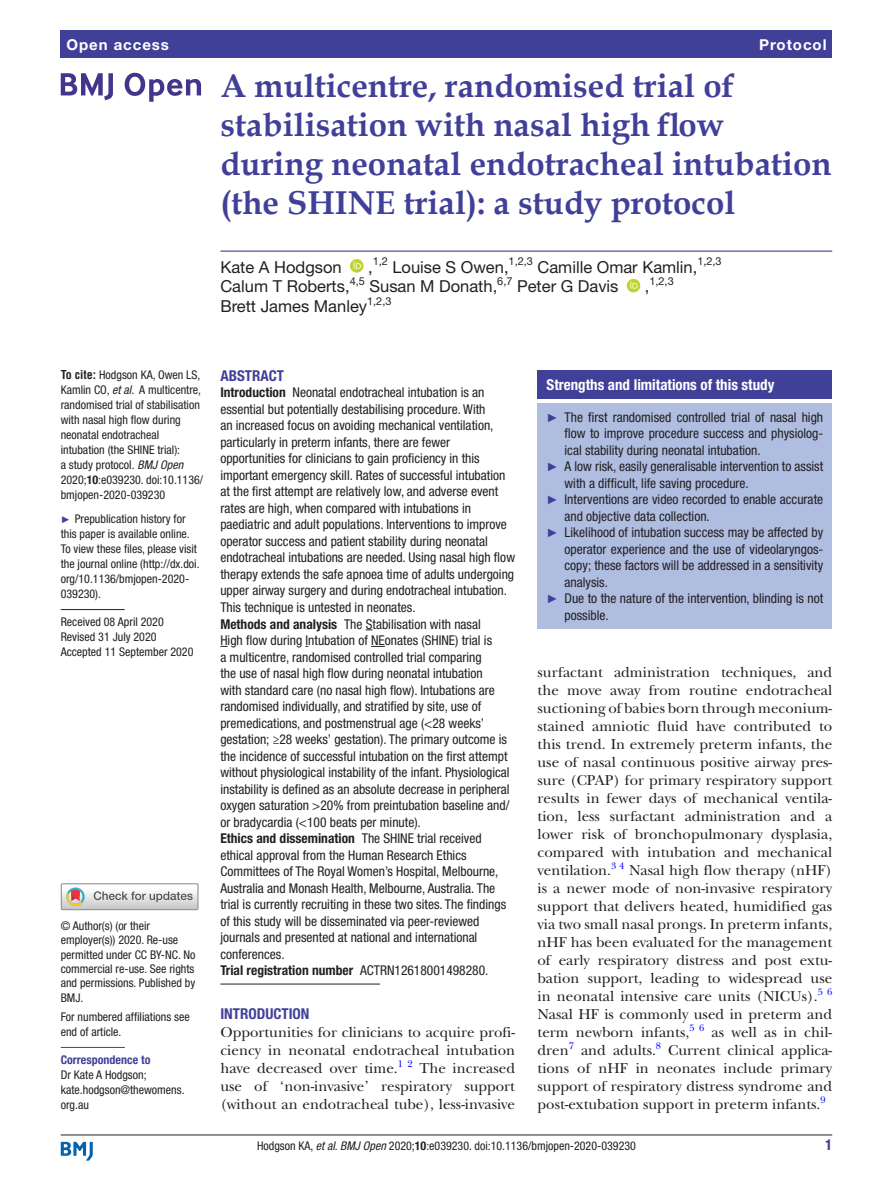
<style>
.page{position:relative;width:893px;height:1191px;background:#fff}
.page>*{position:absolute;margin:0;border:0;box-sizing:border-box;transform-origin:0 0}
.t1{font:700 33px/39px "Book Antiqua";color:#414099}
.t2{font:16.5px "Helvetica Neue LT Std";color:#231f20}
.t3{font:15px/18px "New Baskerville";color:#231f20;text-align:justify}
.t4{font:700 condensed 15px "Helvetica Neue LT Std";color:#fff}
.t5{font:700 condensed 15px "Helvetica Neue LT Std";color:#414099}
.t6{font:700 15px "Helvetica Neue LT Std";letter-spacing:.065em;color:#fff}
.t7{font:condensed 13.5px/16.5px "Helvetica Neue LT Std";color:#231f20}
.t8{font:condensed 12px/15px "Helvetica Neue LT Std";color:#231f20}
.t9{font:700 condensed 12px "Helvetica Neue LT Std";color:#414099}
.t10{font:10.95px "Helvetica Neue LT Std";color:#231f20}
.t11{font:9.9px "New Baskerville";color:#00f}
.s1{font-family:"Helvetica LT Std";font-weight:700}
.s2{font-style:italic}
.s3{font-weight:700}
.s4{font-family:"Arial";font-stretch:normal;font-size:9.75px;color:#414099}
.s5{font-family:"Arial";font-stretch:normal;font-size:12px;color:#414099}
</style>
<div class="page">
<hr style="left:61px;top:1134px;width:771px;height:1px;background:#231f20">
<svg style="left:61px;top:1141px;width:32px;height:19px"></svg>
<div style="left:61px;top:31px;width:771px;height:27px;background:#414099"></div>
<hr style="left:220px;top:250px;width:612px;height:2px;background:#414099">
<svg style="left:350px;top:259px;width:13px;height:14px"></svg>
<svg style="left:627px;top:279px;width:13px;height:13px"></svg>
<hr style="left:61px;top:609px;width:64px;height:1px;background:#231f20">
<hr style="left:61px;top:1047px;width:64px;height:1px;background:#414099">
<svg style="left:61px;top:73px;width:52px;height:27px"></svg>
<svg style="left:125px;top:73px;width:76px;height:29px"></svg>
<div style="left:61px;top:883px;width:138px;height:27px;border:1px solid #969090"></div>
<svg style="left:61px;top:883px;width:137px;height:26px"></svg>
<svg style="left:371px;top:646px;width:14px;height:1px"></svg>
<hr style="left:220px;top:983px;width:160px;height:1px;background:#231f20">
<div style="left:538px;top:370px;width:294px;height:29px;background:#414099"></div>
<div style="left:538px;top:403px;width:294px;height:226px;background:#afbde1"></div>
<p class="t6" style="left:66px;top:35px;width:104px">Open access</p>
<p class="t6" style="left:759px;top:35px;width:69px">Protocol</p>
<h1 class="t1" style="left:220px;top:66px;width:613px">A multicentre, randomised trial of stabilisation with nasal high flow during neonatal endotracheal intubation (the SHINE trial): a study protocol</h1>
<p class="t2" style="left:220px;top:257px;width:123px">Kate A Hodgson</p>
<p class="t2" style="left:368px;top:257px;width:6px">,</p>
<p class="t10" style="left:373px;top:255px;width:17px">1,2</p>
<p class="t2" style="left:392px;top:257px;width:118px">Louise S Owen,</p>
<p class="t10" style="left:509px;top:255px;width:26px">1,2,3</p>
<p class="t2" style="left:537px;top:257px;width:161px">Camille Omar Kamlin,</p>
<p class="t10" style="left:697px;top:255px;width:26px">1,2,3</p>
<p class="t2" style="left:220px;top:277px;width:131px">Calum T Roberts,</p>
<p class="t10" style="left:350px;top:274px;width:17px">4,5</p>
<p class="t2" style="left:369px;top:277px;width:129px">Susan M Donath,</p>
<p class="t10" style="left:497px;top:274px;width:17px">6,7</p>
<p class="t2" style="left:517px;top:277px;width:103px">Peter G Davis</p>
<p class="t10" style="left:649px;top:274px;width:26px">1,2,3</p>
<p class="t2" style="left:645px;top:277px;width:6px">,</p>
<p class="t2" style="left:220px;top:296px;width:148px">Brett James Manley</p>
<p class="t10" style="left:367px;top:294px;width:26px">1,2,3</p>
<p class="t8" style="left:61px;top:367px;width:144px"><span class="s1">To cite:</span> Hodgson KA, Owen LS,<br>Kamlin CO, <span class="s2">et al</span>. A multicentre, randomised trial of stabilisation with nasal high flow during neonatal endotracheal intubation (the SHINE trial):<br>a study protocol. <span class="s2">BMJ Open<br></span>2020;<span class="s3">10</span>:e039230. doi:10.1136/ bmjopen-2020-039230</p>
<p class="t8" style="left:61px;top:511px;width:140px"><span class="s4">►</span> Prepublication history for this paper is available online.<br>To view these files, please visit the journal online (http://dx.doi. org/10.1136/bmjopen-2020-<br>039230).</p>
<p class="t8" style="left:61px;top:614px;width:134px">Received 08 April 2020<br>Revised 31 July 2020<br>Accepted 11 September 2020</p>
<p class="t8" style="left:61px;top:918px;width:136px;line-height:14.4px">© Author(s) (or their employer(s)) 2020. Re-use permitted under CC BY-NC. No commercial re-use. See rights and permissions. Published by<br>BMJ.</p>
<p class="t8" style="left:61px;top:1009px;width:130px">For numbered affiliations see end of article.</p>
<p class="t9" style="left:61px;top:1052px;width:91px">Correspondence to</p>
<p class="t8" style="left:61px;top:1067px;width:125px">Dr Kate A Hodgson; kate.hodgson@thewomens. org.au</p>
<p class="t5" style="left:220px;top:366px;width:65px">ABSTRACT</p>
<p class="t7" style="left:220px;top:384px;width:296px"><span class="s3">Introduction</span> Neonatal endotracheal intubation is an essential but potentially destabilising procedure. With<br>an increased focus on avoiding mechanical ventilation, particularly in preterm infants, there are fewer opportunities for clinicians to gain proficiency in this important emergency skill. Rates of successful intubation at the first attempt are relatively low, and adverse event rates are high, when compared with intubations in paediatric and adult populations. Interventions to improve operator success and patient stability during neonatal endotracheal intubations are needed. Using nasal high flow therapy extends the safe apnoea time of adults undergoing upper airway surgery and during endotracheal intubation.<br>This technique is untested in neonates.<br><span class="s3">Methods and analysis</span> The Stabilisation with nasal<br>High flow during Intubation of NEonates (SHINE) trial is<br>a multicentre, randomised controlled trial comparing<br>the use of nasal high flow during neonatal intubation<br>with standard care (no nasal high flow). Intubations are randomised individually, and stratified by site, use of premedications, and postmenstrual age (&lt;28 weeks’ gestation; ≥28 weeks’ gestation). The primary outcome is the incidence of successful intubation on the first attempt without physiological instability of the infant. Physiological instability is defined as an absolute decrease in peripheral oxygen saturation &gt;20% from preintubation baseline and/ or bradycardia (&lt;100 beats per minute).<br><span class="s3">Ethics and dissemination</span> The SHINE trial received ethical approval from the Human Research Ethics Committees of The Royal Women’s Hospital, Melbourne, Australia and Monash Health, Melbourne, Australia. The trial is currently recruiting in these two sites. The findings of this study will be disseminated via peer-reviewed journals and presented at national and international conferences.<br><span class="s3">Trial registration number</span> ACTRN12618001498280.</p>
<p class="t5" style="left:220px;top:1005px;width:91px">INTRODUCTION</p>
<p class="t3" style="left:220px;top:1023px;width:296px">Opportunities for clinicians to acquire profi&shy;ciency in neonatal endotracheal intubation have decreased over time.</p>
<p class="t11" style="left:398px;top:1057px;width:16px">1 2</p>
<p class="t3" style="left:220px;top:1059px;width:296px;text-indent:199px">The increased use of ‘non-invasive’ respiratory support (without an endotracheal tube), less-invasive</p>
<p class="t4" style="left:547px;top:375px;width:229px">Strengths and limitations of this study</p>
<p class="t7" style="left:547px;top:408px;width:278px"><span class="s5">►</span> The first randomised controlled trial of nasal high</p>
<p class="t7" style="left:565px;top:425px;width:260px">flow to improve procedure success and physiolog-</p>
<p class="t7" style="left:565px;top:441px;width:198px">ical stability during neonatal intubation.</p>
<p class="t7" style="left:547px;top:458px;width:278px"><span class="s5">►</span> A low risk, easily generalisable intervention to assist</p>
<p class="t7" style="left:565px;top:474px;width:186px">with a difficult, life saving procedure.</p>
<p class="t7" style="left:547px;top:491px;width:278px"><span class="s5">►</span> Interventions are video recorded to enable accurate</p>
<p class="t7" style="left:565px;top:507px;width:147px">and objective data collection.</p>
<p class="t7" style="left:547px;top:524px;width:278px"><span class="s5">►</span> Likelihood of intubation success may be affected by</p>
<p class="t7" style="left:565px;top:540px;width:260px">operator experience and the use of videolaryngos-</p>
<p class="t7" style="left:565px;top:557px;width:260px">copy; these factors will be addressed in a sensitivity</p>
<p class="t7" style="left:565px;top:573px;width:45px">analysis.</p>
<p class="t7" style="left:547px;top:590px;width:278px"><span class="s5">►</span> Due to the nature of the intervention, blinding is not</p>
<p class="t7" style="left:565px;top:606px;width:46px">possible.</p>
<p class="t3" style="left:538px;top:663px;width:296px">surfactant administration techniques, and the move away from routine endotracheal suctioning of babies born through meconium&shy;stained amniotic fluid have contributed to this trend. In extremely preterm infants, the use of nasal continuous positive airway pres&shy;sure (CPAP) for primary respiratory support results in fewer days of mechanical ventila&shy;tion, less surfactant administration and a lower risk of bronchopulmonary dysplasia, compared with intubation and mechanical ventilation.<sup>3</sup> <sup>4</sup> Nasal high flow therapy (nHF) is a newer mode of non-invasive respiratory support that delivers heated, humidified gas via two small nasal prongs. In preterm infants, nHF has been evaluated for the management of early respiratory distress and post extu&shy;bation support, leading to widespread use in neonatal intensive care units (NICUs).</p>
<p class="t11" style="left:818px;top:985px;width:16px">5 6</p>
<p class="t3" style="left:538px;top:1005px;width:296px">Nasal HF is commonly used in preterm and term newborn infants,</p>
<p class="t11" style="left:689px;top:1021px;width:17px">5 6</p>
<p class="t3" style="left:712px;top:1023px;width:122px">as well as in chil-</p>
<p class="t11" style="left:569px;top:1039px;width:7px">7</p>
<p class="t3" style="left:581px;top:1041px;width:76px">and adults.</p>
<p class="t11" style="left:656px;top:1039px;width:7px">8</p>
<p class="t3" style="left:538px;top:1041px;width:296px;text-indent:131px">Current clinical applica&shy;tions of nHF in neonates include primary support of respiratory distress syndrome and post-extubation support in preterm infants.</p>
<p class="t3" style="left:538px;top:1041px;width:33px">dren</p>
<p class="t11" style="left:820px;top:1093px;width:7px">9</p>
<p class="t8" style="left:257px;top:1137px;width:380px">Hodgson KA, <span class="s2">et al</span>. <span class="s2">BMJ Open</span> 2020;<span class="s3">10</span>:e039230. doi:10.1136/bmjopen-2020-039230</p>
<p class="t5" style="left:825px;top:1135px;width:9px">1</p>
</div>
